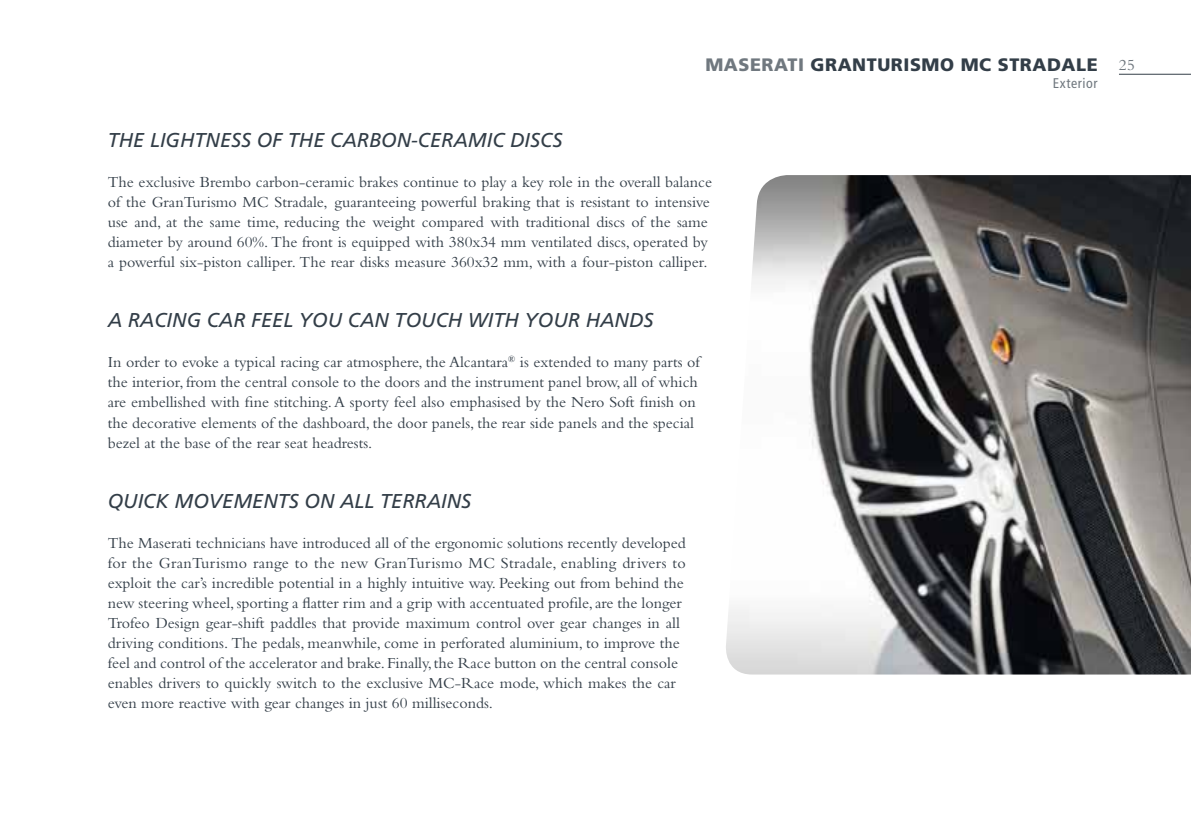
<style>
.page{position:relative;width:1191px;height:840px;background:#fff}
.page>*{position:absolute;margin:0;border:0;box-sizing:border-box;transform-origin:0 0}
.t1{font:italic 20px "Frutiger LT Std";color:#333e48}
.t2{font:900 18px "Frutiger LT Std";letter-spacing:.03em;color:#333e48}
.t3{font:900 18px "Frutiger LT Std";color:#70787f}
.t4{font:16px/20px "Bembo";color:#333e48}
.t5{font:16px "Bembo";color:#70787f}
.t6{font:condensed 14px "Frutiger";letter-spacing:.04em;color:#70787f}
</style>
<div class="page">
<img style="left:726px;top:175px;width:465px;height:499px">
<hr style="left:1119px;top:74px;width:72px;height:1px;background:#333e48">
<p class="t3" style="left:705px;top:54px;width:14px">MASERATI</p>
<p class="t2" style="left:810px;top:54px;width:201px">GRANTURISMO MC STRA</p>
<p class="t2" style="left:1047px;top:54px;width:50px">DALE</p>
<p class="t5" style="left:1119px;top:55px;width:18px">25</p>
<p class="t6" style="left:1052px;top:75px;width:46px">Exterior</p>
<p class="t1" style="left:108px;top:128px;width:456px">THE LIGHTNESS OF THE CARBON-CERAMIC DISCS</p>
<p class="t4" style="left:108px;top:172px;width:606px">The exclusive Brembo carbon-ceramic brakes continue to play a key role in the overall balance of the GranTurismo MC Stradale, guaranteeing powerful braking that is resistant to intensive use and, at the same time, reducing the weight compared with traditional discs of the same diameter by around 60%. The front is equipped with 380x34 mm ventilated discs, operated by a powerful six-piston calliper. The rear disks measure 360x32 mm, with a four-piston calliper.</p>
<p class="t1" style="left:108px;top:308px;width:547px">A RACING CAR FEEL YOU CAN TOUCH WITH YOUR HANDS</p>
<p class="t4" style="left:108px;top:352px;width:593px">In order to evoke a typical racing car atmosphere, the Alcantara<sup>®</sup> is extended to many parts of the interior, from the central console to the doors and the instrument panel brow, all of which are embellished with fine stitching. A sporty feel also emphasised by the Nero Soft finish on the decorative elements of the dashboard, the door panels, the rear side panels and the special bezel at the base of the rear seat headrests.</p>
<p class="t1" style="left:108px;top:488px;width:365px">QUICK MOVEMENTS ON ALL TERRAINS</p>
<p class="t4" style="left:108px;top:532px;width:579px">The Maserati technicians have introduced all of the ergonomic solutions recently developed for the GranTurismo range to the new GranTurismo MC Stradale, enabling drivers to exploit the car’s incredible potential in a highly intuitive way. Peeking out from behind the new steering wheel, sporting a flatter rim and a grip with accentuated profile, are the longer Trofeo Design gear-shift paddles that provide maximum control over gear changes in all driving conditions. The pedals, meanwhile, come in perforated aluminium, to improve the feel and control of the accelerator and brake. Finally, the Race button on the central console enables drivers to quickly switch to the exclusive MC-Race mode, which makes the car even more reactive with gear changes in just 60 milliseconds.</p>
</div>
